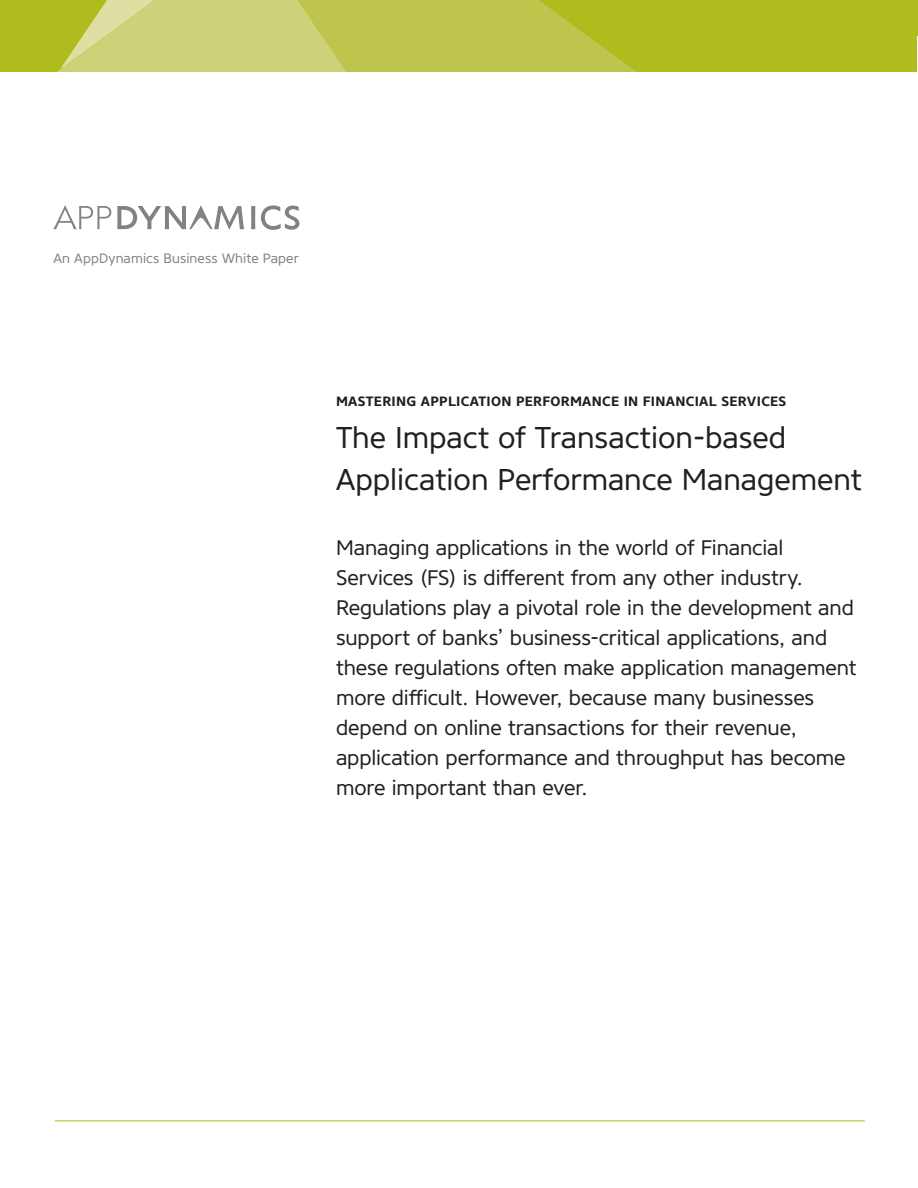
<style>
.page{position:relative;width:918px;height:1188px;background:#fff}
.page>*{position:absolute;margin:0;border:0;box-sizing:border-box;transform-origin:0 0}
.L2_Title{font:30px/42px "Core Sans NR45";color:#231f20}
.L2_Body{font:21px/30px "Core Sans NR45";letter-spacing:-.005em;color:#231f20}
.L1_Title{font:700 13.5px "Core Sans NR65";letter-spacing:.02em;color:#231f20}
.t1{font:13.5px "Core Sans NR45";letter-spacing:.01em;color:#808285}
</style>
<div class="page">
<svg style="left:0;top:0;width:917px;height:72px;background:#bcc443"></svg>
<svg style="left:53px;top:205px;width:58px;height:24px"></svg>
<svg style="left:251px;top:206px;width:4px;height:23px"></svg>
<svg style="left:117px;top:205px;width:127px;height:25px"></svg>
<svg style="left:261px;top:205px;width:38px;height:25px"></svg>
<hr style="left:55px;top:1120px;width:810px;height:1px;background:#b0bb1d">
<p class="t1" style="left:53px;top:250px;width:247px">An AppDynamics Business White Paper</p>
<p class="L1_Title" style="left:336px;top:392px;width:452px">MASTERING APPLICATION PERFORMANCE IN FINANCIAL SERVICES</p>
<p class="L2_Title" style="left:336px;top:417px;width:528px">The Impact of Transaction-based<br>Application Performance Management</p>
<p class="L2_Body" style="left:336px;top:533px;width:522px">Managing applications in the world of Financial Services (FS) is different from any other industry.<br>Regulations play a pivotal role in the development and support of banks’ business-critical applications, and these regulations often make application management more difficult. However, because many businesses depend on online transactions for their revenue, application performance and throughput has become more important than ever.</p>
</div>
